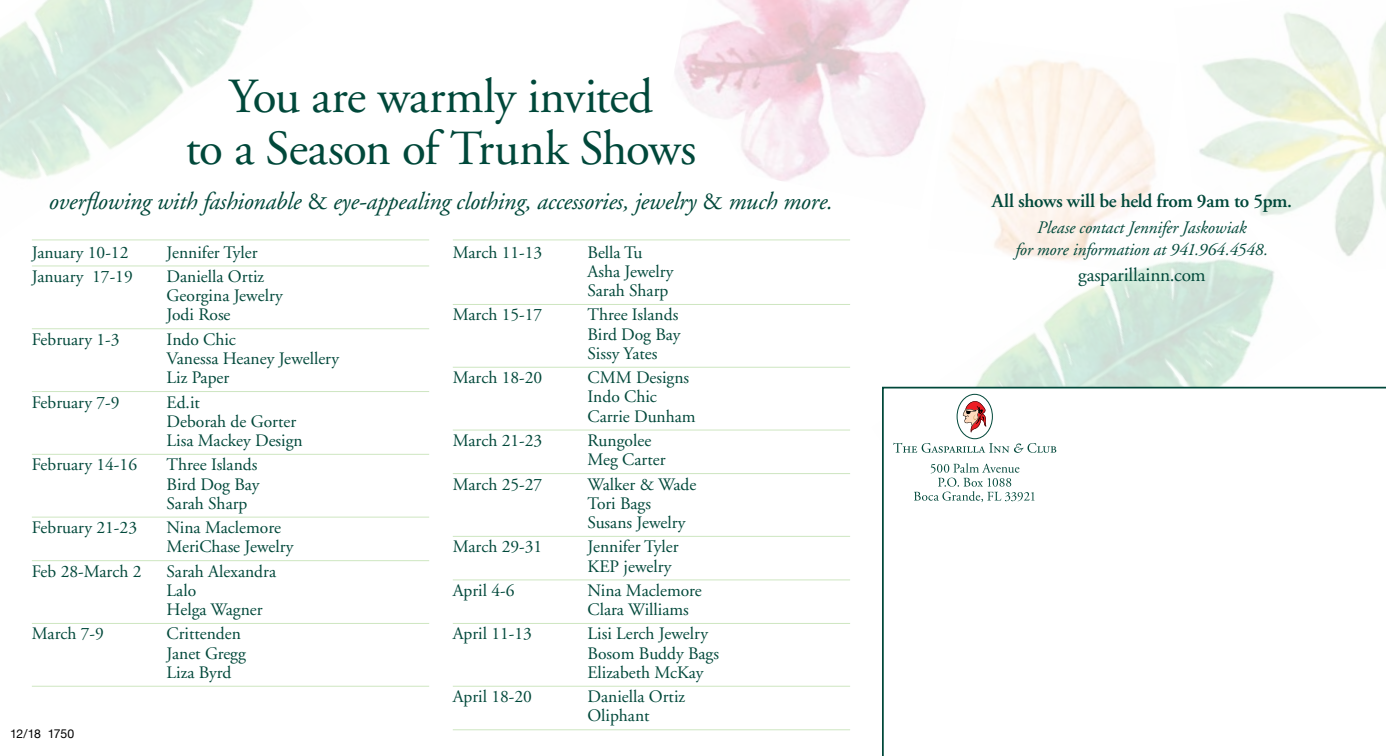
<style>
.page{position:relative;width:1386px;height:756px;background:#fff}
.page>*{position:absolute;margin:0;border:0;box-sizing:border-box;transform-origin:0 0}
.t1{font:49px/52.5px "Adobe Garamond";letter-spacing:-.015em;color:#00483a;text-align:center}
.t2{font:italic 24.5px "Adobe Garamond";letter-spacing:-.01em;color:#00483a}
.t3{font:600 19.25px "Adobe Garamond";letter-spacing:-.015em;color:#00483a}
.t4{font:19.25px "Adobe Garamond";letter-spacing:-.01em;color:#00483a}
.t5{font:17.5px/19.2px "Adobe Garamond";color:#00483a}
.t6{font:italic 17.5px/22.8px "Adobe Garamond";letter-spacing:-.005em;color:#00483a;text-align:center}
.t7{font:12.25px "Helvetica Neue";letter-spacing:-.035em;color:#000}
.s1{font-style:normal}
</style>
<div class="page">
<img style="left:882px;top:272px;width:440px;height:115px">
<svg style="left:882px;top:387px;width:504px;height:369px"></svg>
<img style="left:0;top:0;width:313px;height:241px">
<img style="left:675px;top:0;width:251px;height:181px">
<svg style="left:914px;top:463px;width:121px;height:39px"></svg>
<svg style="left:893px;top:443px;width:163px;height:10px"></svg>
<svg style="left:963px;top:401px;width:23px;height:32px"></svg>
<div style="left:957px;top:394px;width:36px;height:45px;border:1px solid #00483a;border-radius:50%"></div>
<hr style="left:32px;top:239px;width:397px;height:1px;background:#cee6c1">
<hr style="left:32px;top:266px;width:397px;height:1px;background:#cee6c1">
<hr style="left:32px;top:328px;width:397px;height:1px;background:#cee6c1">
<hr style="left:32px;top:391px;width:397px;height:1px;background:#cee6c1">
<hr style="left:32px;top:454px;width:397px;height:1px;background:#cee6c1">
<hr style="left:32px;top:517px;width:397px;height:1px;background:#cee6c1">
<hr style="left:32px;top:560px;width:397px;height:1px;background:#cee6c1">
<hr style="left:32px;top:623px;width:397px;height:1px;background:#cee6c1">
<hr style="left:32px;top:686px;width:397px;height:1px;background:#cee6c1">
<hr style="left:453px;top:239px;width:397px;height:1px;background:#cee6c1">
<hr style="left:453px;top:304px;width:397px;height:1px;background:#cee6c1">
<hr style="left:453px;top:367px;width:397px;height:1px;background:#cee6c1">
<hr style="left:453px;top:430px;width:397px;height:1px;background:#cee6c1">
<hr style="left:453px;top:473px;width:397px;height:1px;background:#cee6c1">
<hr style="left:453px;top:536px;width:397px;height:1px;background:#cee6c1">
<hr style="left:453px;top:579px;width:397px;height:1px;background:#cee6c1">
<hr style="left:453px;top:623px;width:397px;height:1px;background:#cee6c1">
<hr style="left:453px;top:686px;width:397px;height:1px;background:#cee6c1">
<hr style="left:453px;top:729px;width:397px;height:1px;background:#cee6c1">
<img style="left:1176px;top:12px;width:210px;height:260px">
<h1 class="t1" style="left:186px;top:71px;width:512px">You are warmly invited<br>to a Season of Trunk Shows</h1>
<h2 class="t2" style="left:49px;top:188px;width:786px">overflowing with fashionable <span class="s1">&amp;</span> eye-appealing clothing, accessories, jewelry <span class="s1">&amp;</span> much more.</h2>
<p class="t3" style="left:992px;top:191px;width:302px">All shows will be held from 9am to 5pm.</p>
<p class="t6" style="left:1015px;top:216px;width:254px">Please contact Jennifer Jaskowiak<br>for more information at 941.964.4548.</p>
<p class="t4" style="left:1078px;top:264px;width:129px">gasparillainn.com</p>
<p class="t5" style="left:32px;top:243px;width:98px">January 10-12</p>
<p class="t5" style="left:167px;top:243px;width:93px">Jennifer Tyler</p>
<p class="t5" style="left:32px;top:267px;width:102px">January 17-19</p>
<p class="t5" style="left:167px;top:267px;width:118px">Daniella Ortiz<br>Georgina Jewelry<br>Jodi Rose</p>
<p class="t5" style="left:32px;top:330px;width:89px">February 1-3</p>
<p class="t5" style="left:167px;top:330px;width:174px">Indo Chic<br>Vanessa Heaney Jewellery<br>Liz Paper</p>
<p class="t5" style="left:32px;top:393px;width:89px">February 7-9</p>
<p class="t5" style="left:167px;top:393px;width:138px">Ed.it<br>Deborah de Gorter<br>Lisa Mackey Design</p>
<p class="t5" style="left:32px;top:456px;width:107px">February 14-16</p>
<p class="t5" style="left:167px;top:456px;width:94px">Three Islands<br>Bird Dog Bay<br>Sarah Sharp</p>
<p class="t5" style="left:32px;top:518px;width:107px">February 21-23</p>
<p class="t5" style="left:167px;top:518px;width:129px">Nina Maclemore<br>MeriChase Jewelry</p>
<p class="t5" style="left:32px;top:562px;width:111px">Feb 28-March 2</p>
<p class="t5" style="left:167px;top:562px;width:111px">Sarah Alexandra<br>Lalo<br>Helga Wagner</p>
<p class="t5" style="left:32px;top:625px;width:74px">March 7-9</p>
<p class="t5" style="left:167px;top:625px;width:81px">Crittenden<br>Janet Gregg<br>Liza Byrd</p>
<p class="t5" style="left:453px;top:243px;width:91px">March 11-13</p>
<p class="t5" style="left:588px;top:243px;width:88px">Bella Tu<br>Asha Jewelry<br>Sarah Sharp</p>
<p class="t5" style="left:453px;top:306px;width:91px">March 15-17</p>
<p class="t5" style="left:588px;top:306px;width:94px">Three Islands<br>Bird Dog Bay<br>Sissy Yates</p>
<p class="t5" style="left:453px;top:369px;width:91px">March 18-20</p>
<p class="t5" style="left:588px;top:369px;width:110px">CMM Designs<br>Indo Chic<br>Carrie Dunham</p>
<p class="t5" style="left:453px;top:431px;width:91px">March 21-23</p>
<p class="t5" style="left:588px;top:431px;width:79px">Rungolee<br>Meg Carter</p>
<p class="t5" style="left:453px;top:475px;width:91px">March 25-27</p>
<p class="t5" style="left:588px;top:475px;width:110px">Walker &amp; Wade<br>Tori Bags<br>Susans Jewelry</p>
<p class="t5" style="left:453px;top:538px;width:91px">March 29-31</p>
<p class="t5" style="left:588px;top:538px;width:93px">Jennifer Tyler<br>KEP jewelry</p>
<p class="t5" style="left:453px;top:581px;width:63px">April 4-6</p>
<p class="t5" style="left:588px;top:581px;width:116px">Nina Maclemore<br>Clara Williams</p>
<p class="t5" style="left:453px;top:625px;width:81px">April 11-13</p>
<p class="t5" style="left:588px;top:625px;width:133px">Lisi Lerch Jewelry<br>Bosom Buddy Bags<br>Elizabeth McKay</p>
<p class="t5" style="left:453px;top:688px;width:81px">April 18-20</p>
<p class="t5" style="left:588px;top:688px;width:99px">Daniella Ortiz<br>Oliphant</p>
<p class="t7" style="left:10px;top:725px;width:66px">12/18 1750</p>
</div>
